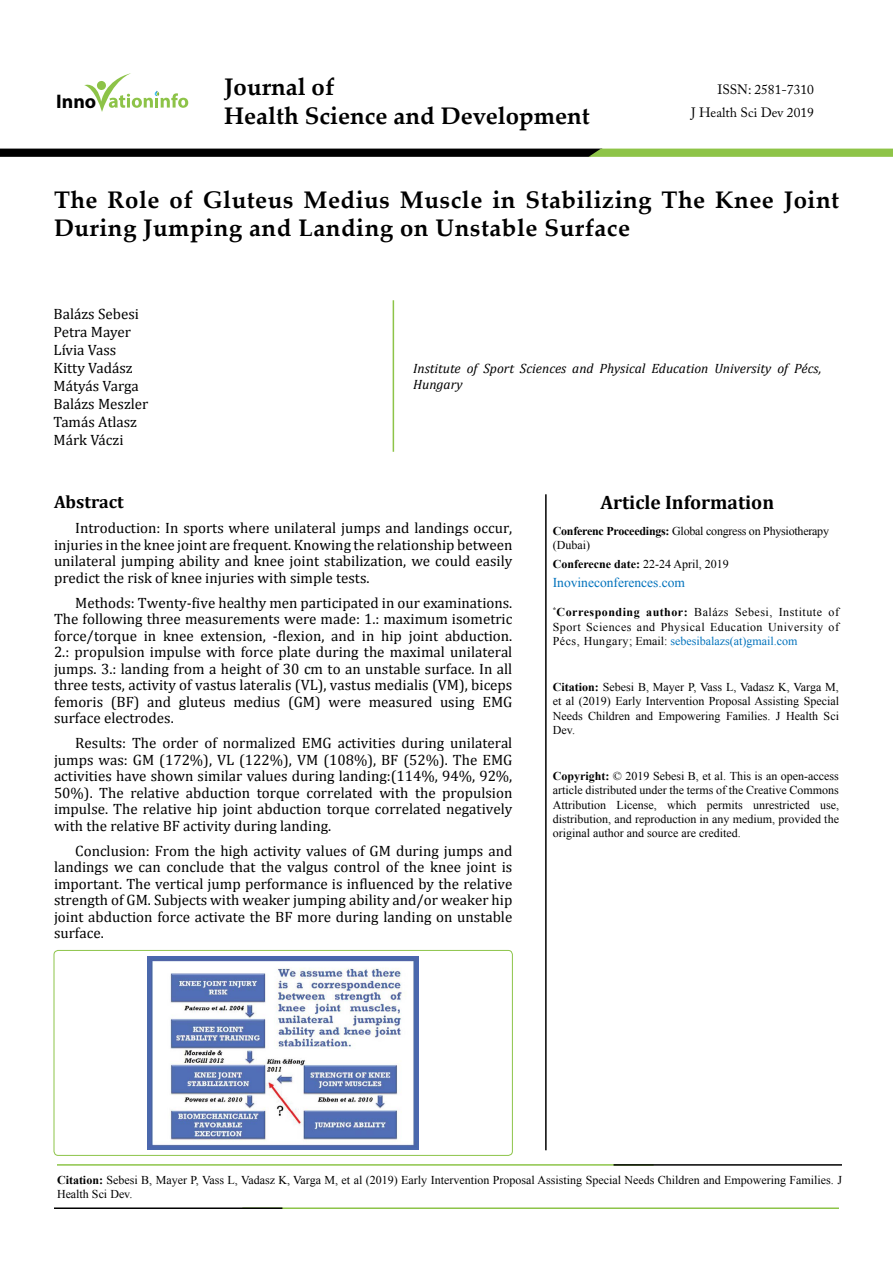
<style>
.page{position:relative;width:893px;height:1263px;background:#fff}
.page>*{position:absolute;margin:0;border:0;box-sizing:border-box;transform-origin:0 0}
.t1{font:700 24px/28.8px "Palatino Linotype";letter-spacing:.02em;color:#000}
.t2{font:700 24px/28.8px "Palatino Linotype";color:#000}
.t3{font:700 19.65px "Myriad Hebrew";color:#000}
.t4{font:700 19.5px "Cambria";color:#000}
.t5{font:700 18px "Cambria";color:#000}
.t6{font:15px/16.5px "Cambria";color:#000;text-align:justify}
.t7{font:italic 13.5px/16.2px "Cambria";color:#000}
.t8{font:13.5px/22.6px "Adobe Caslon Pro";color:#000;text-align:right}
.t9{font:13.5px "Times New Roman";color:#0072bc}
.t10{font:12px/14.4px "Times New Roman";color:#000;text-align:justify}
.t11{font:12px/14.4px "Times New Roman";letter-spacing:-.02em;color:#000}
.t12{font:700 12px "Times New Roman";color:#000}
.s1{font-weight:700}
.s2{font-weight:400}
.s3{color:#0072bc}
</style>
<div class="page">
<svg style="left:0;top:149px;width:893px;height:8px;background:#33451c"></svg>
<svg style="left:84px;top:73px;width:104px;height:39px"></svg>
<hr style="left:242px;top:1207px;width:597px;height:2px;background:#8dc449">
<hr style="left:54px;top:1207px;width:228px;height:2px;background:#000101">
<hr style="left:393px;top:300px;width:1px;height:152px;background:#8ec448">
<hr style="left:545px;top:494px;width:2px;height:656px;background:#000">
<hr style="left:57px;top:1164px;width:597px;height:2px;background:#8dc449">
<hr style="left:613px;top:1164px;width:229px;height:2px;background:#000101">
<img style="left:148px;top:957px;width:270px;height:192px">
<div style="left:54px;top:950px;width:459px;height:205px;border:1px solid #8dc449;border-radius:4px"></div>
<h2 class="t3" style="left:56px;top:90px;width:42px">Inno</h2>
<h1 class="t2" style="left:224px;top:72px;width:367px">Journal of<br>Health Science and Development</h1>
<p class="t8" style="left:691px;top:78px;width:124px">ISSN: 2581-7310<br>J Health Sci Dev 2019</p>
<h1 class="t1" style="left:54px;top:184px;width:787px">The Role of Gluteus Medius Muscle in Stabilizing The Knee Joint<br>During Jumping and Landing on Unstable Surface</h1>
<p class="t6" style="left:54px;top:305px;width:96px;line-height:18px;text-align:left">Balázs Sebesi<br>Petra Mayer<br>Lívia Vass<br>Kitty Vadász<br>Mátyás Varga<br>Balázs Meszler<br>Tamás Atlasz<br>Márk Váczi</p>
<p class="t7" style="left:413px;top:360px;width:410px">Institute of Sport Sciences and Physical Education University of Pécs,<br>Hungary</p>
<p class="t5" style="left:54px;top:489px;width:71px">Abstract</p>
<p class="t6" style="left:54px;top:520px;width:460px;text-indent:21px">Introduction: In sports where unilateral jumps and landings occur, injuries in the knee joint are frequent. Knowing the relationship between unilateral jumping ability and knee joint stabilization, we could easily predict the risk of knee injuries with simple tests.</p>
<p class="t6" style="left:54px;top:594px;width:460px;text-indent:21px">Methods: Twenty-five healthy men participated in our examinations.<br>The following three measurements were made: 1.: maximum isometric force/torque in knee extension, -flexion, and in hip joint abduction.<br>2.: propulsion impulse with force plate during the maximal unilateral jumps. 3.: landing from a height of 30 cm to an unstable surface. In all three tests, activity of vastus lateralis (VL), vastus medialis (VM), biceps femoris (BF) and gluteus medius (GM) were measured using EMG surface electrodes.</p>
<p class="t6" style="left:54px;top:735px;width:460px;text-indent:21px">Results: The order of normalized EMG activities during unilateral jumps was: GM (172%), VL (122%), VM (108%), BF (52%). The EMG activities have shown similar values during landing:(114%, 94%, 92%, 50%). The relative abduction torque correlated with the propulsion impulse. The relative hip joint abduction torque correlated negatively with the relative BF activity during landing.</p>
<p class="t6" style="left:54px;top:842px;width:460px;text-indent:21px">Conclusion: From the high activity values of GM during jumps and landings we can conclude that the valgus control of the knee joint is important. The vertical jump performance is influenced by the relative strength of GM. Subjects with weaker jumping ability and/or weaker hip joint abduction force activate the BF more during landing on unstable surface.</p>
<h3 class="t4" style="left:600px;top:489px;width:175px">Article Information</h3>
<p class="t11" style="left:553px;top:523px;width:278px"><span class="s1">Conferenc Proceedings:</span> Global congress on Physiotherapy (Dubai)</p>
<p class="t12" style="left:553px;top:555px;width:178px">Conferecne date: <span class="s2">22-24 April, 2019</span></p>
<p class="t9" style="left:553px;top:573px;width:134px">Inovineconferences.com</p>
<p class="t10" style="left:553px;top:605px;width:288px"><sup>*</sup><span class="s1">Corresponding author:</span> Balázs Sebesi, Institute of Sport Sciences and Physical Education University of Pécs, Hungary; Email: <span class="s3">sebesibalazs(at)gmail.com</span></p>
<p class="t10" style="left:553px;top:679px;width:288px"><span class="s1">Citation:</span> Sebesi B, Mayer P, Vass L, Vadasz K, Varga M, et al (2019) Early Intervention Proposal Assisting Special Needs Children and Empowering Families. J Health Sci Dev.</p>
<p class="t10" style="left:553px;top:768px;width:288px"><span class="s1">Copyright:</span> © 2019 Sebesi B, et al. This is an open-access article distributed under the terms of the Creative Commons Attribution License, which permits unrestricted use, distribution, and reproduction in any medium, provided the original author and source are credited.</p>
<p class="t10" style="left:57px;top:1172px;width:786px"><span class="s1">Citation:</span> Sebesi B, Mayer P, Vass L, Vadasz K, Varga M, et al (2019) Early Intervention Proposal Assisting Special Needs Children and Empowering Families. J<br>Health Sci Dev.</p>
</div>
